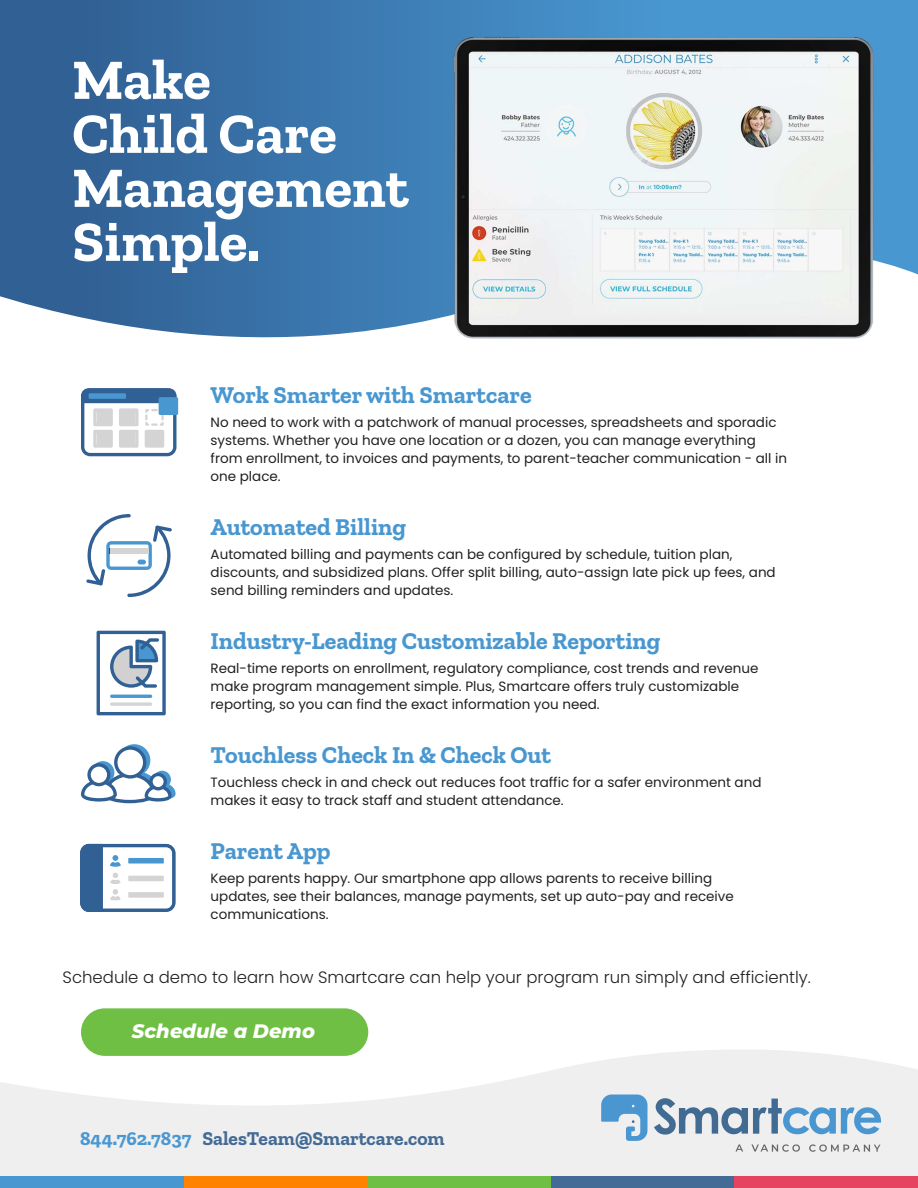
<style>
.page{position:relative;width:918px;height:1188px;background:#fff}
.page>*{position:absolute;margin:0;border:0;box-sizing:border-box;transform-origin:0 0}
.t1{font:700 57px/54px "Zilla Slab";color:#fff}
.t2{font:700 24px "Zilla Slab";color:#4997d1}
.t3{font:700 19.5px "Zilla Slab";color:#436b95}
.t4{font:italic 800 19.5px "Montserrat";color:#fff}
.t5{font:300 16.5px "Poppins";color:#231f20}
.t6{font:13.5px/18px "Poppins";color:#231f20}
.s1{color:#4997d1}
</style>
<div class="page">
<div style="left:0;top:0;width:918px;height:349px;background:linear-gradient(to right,#305e92,#4ea3de)"></div>
<svg style="left:0;top:245px;width:918px;height:212px"></svg>
<svg style="left:81px;top:744px;width:95px;height:60px"></svg>
<svg style="left:81px;top:388px;width:97px;height:68px"></svg>
<div style="left:89px;top:393px;width:37px;height:6px;background:#4997d1"></div>
<svg style="left:97px;top:631px;width:69px;height:84px"></svg>
<svg style="left:80px;top:844px;width:96px;height:68px"></svg>
<svg style="left:86px;top:514px;width:86px;height:83px"></svg>
<svg style="left:0;top:1050px;width:918px;height:126px;fill:#efefef"></svg>
<div style="left:81px;top:1008px;width:287px;height:48px;background:#70bf45;border-radius:24px"></div>
<div style="left:0;top:1176px;width:184px;height:12px;background:#4997d1"></div>
<div style="left:184px;top:1176px;width:184px;height:12px;background:#ff8300"></div>
<div style="left:368px;top:1176px;width:183px;height:12px;background:#70bf45"></div>
<div style="left:551px;top:1176px;width:184px;height:12px;background:#436b95"></div>
<div style="left:735px;top:1176px;width:183px;height:12px;background:#e54360"></div>
<svg style="left:601px;top:1095px;width:46px;height:46px"></svg>
<svg style="left:654px;top:1098px;width:227px;height:37px"></svg>
<svg style="left:736px;top:1144px;width:7px;height:8px"></svg>
<svg style="left:809px;top:1144px;width:72px;height:8px"></svg>
<svg style="left:751px;top:1144px;width:49px;height:8px"></svg>
<img style="left:446px;top:30px;width:434px;height:319px">
<h1 class="t1" style="left:72px;top:58px;width:338px">Make<br>Child Care<br>Management<br>Simple.</h1>
<h2 class="t2" style="left:211px;top:386px;width:323px">Work Smarter with Smartcare</h2>
<p class="t6" style="left:211px;top:414px;width:578px">No need to work with a patchwork of manual processes, spreadsheets and sporadic systems. Whether you have one location or a dozen, you can manage everything from enrollment, to invoices and payments, to parent-teacher communication - all in one place.</p>
<h2 class="t2" style="left:211px;top:518px;width:197px">Automated Billing</h2>
<p class="t6" style="left:211px;top:546px;width:567px">Automated billing and payments can be configured by schedule, tuition plan, discounts, and subsidized plans. Offer split billing, auto-assign late pick up fees, and send billing reminders and updates.</p>
<h2 class="t2" style="left:211px;top:632px;width:451px">Industry-Leading Customizable Reporting</h2>
<p class="t6" style="left:211px;top:660px;width:549px">Real-time reports on enrollment, regulatory compliance, cost trends and revenue make program management simple. Plus, Smartcare offers truly customizable reporting, so you can find the exact information you need.</p>
<h2 class="t2" style="left:211px;top:746px;width:342px">Touchless Check In &amp; Check Out</h2>
<p class="t6" style="left:211px;top:774px;width:552px">Touchless check in and check out reduces foot traffic for a safer environment and makes it easy to track staff and student attendance.</p>
<h2 class="t2" style="left:211px;top:842px;width:121px">Parent App</h2>
<p class="t6" style="left:211px;top:870px;width:525px">Keep parents happy. Our smartphone app allows parents to receive billing updates, see their balances, manage payments, set up auto-pay and receive communications.</p>
<p class="t5" style="left:63px;top:970px;width:750px">Schedule a demo to learn how Smartcare can help your program run simply and efficiently.</p>
<h3 class="t4" style="left:132px;top:1020px;width:185px">Schedule a Demo</h3>
<h3 class="t3" style="left:80px;top:1131px;width:366px"><span class="s1">844.762.7837</span> SalesTeam@Smartcare.com</h3>
</div>
